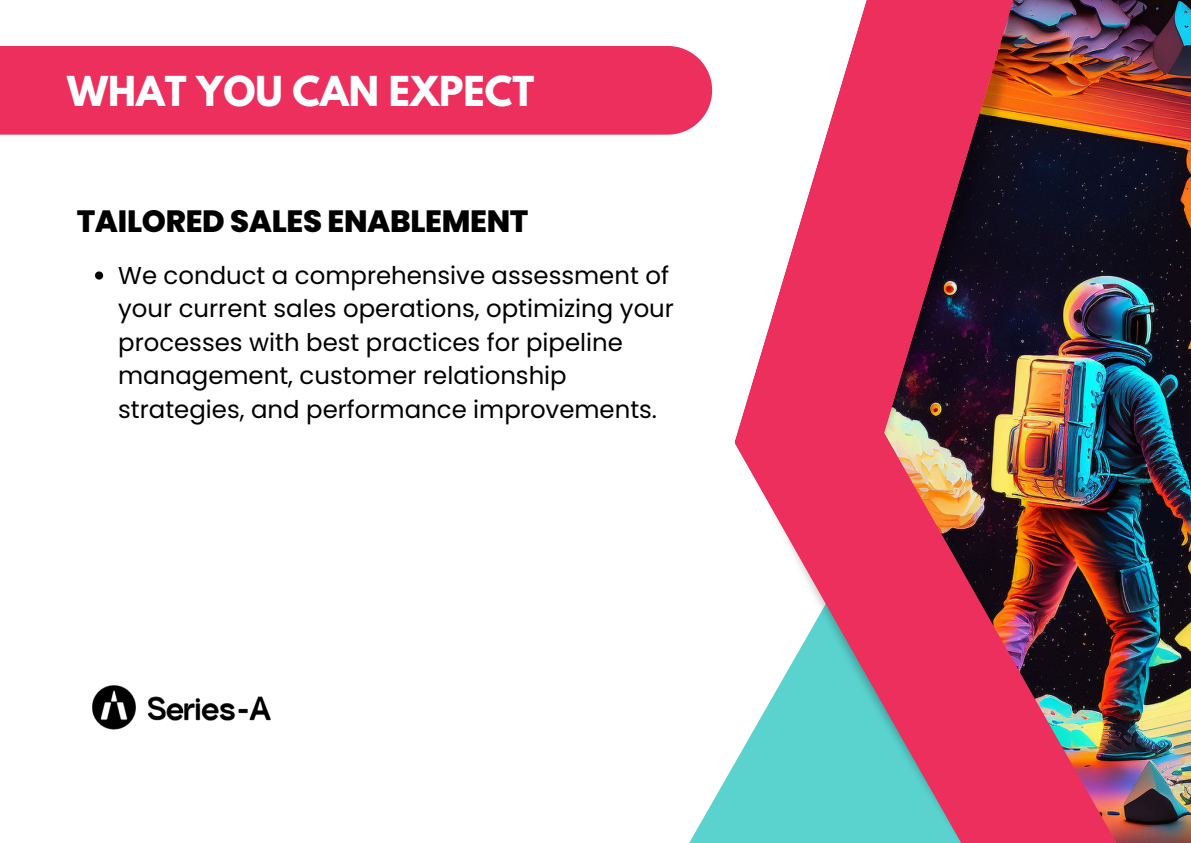
<style>
.page{position:relative;width:1191px;height:843px;background:#fff}
.page>*{position:absolute;margin:0;border:0;box-sizing:border-box;transform-origin:0 0}
.t1{font:700 36.5px "League Spartan";color:#fff}
.t2{font:800 30.7px "Poppins";letter-spacing:-.01em;color:#000}
.t3{font:24.4px/33.5px "Poppins";color:#000}
</style>
<div class="page">
<div style="left:0;top:46px;width:712px;height:89px;background:#ed2f5d"></div>
<img style="left:1069px;top:0;width:121px;height:842px">
<img style="left:711px;top:764px;width:23px;height:78px">
<img style="left:1023px;top:0;width:46px;height:376px">
<img style="left:734px;top:376px;width:412px;height:466px">
<svg style="left:734px;top:0;width:289px;height:482px;fill:#ed2f5d"></svg>
<img style="left:92px;top:685px;width:178px;height:45px">
<svg style="left:95px;top:271px;width:8px;height:8px"></svg>
<h1 class="t1" style="left:67px;top:73px;width:468px">WHAT YOU CAN EXPECT</h1>
<p class="t2" style="left:77px;top:200px;width:453px">TAILORED SALES ENABLEMENT</p>
<p class="t3" style="left:118px;top:258px;width:557px">We conduct a comprehensive assessment of your current sales operations, optimizing your processes with best practices for pipeline management, customer relationship strategies, and performance improvements.</p>
</div>
